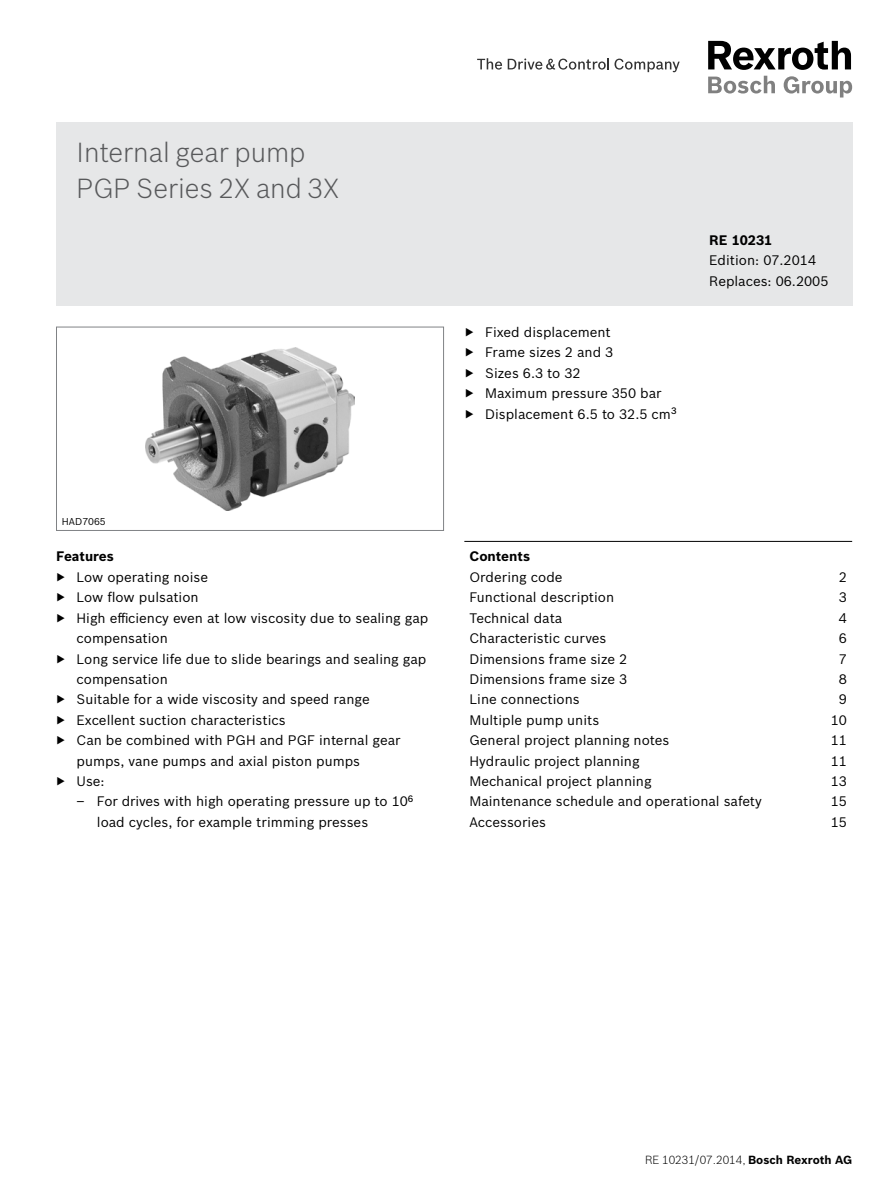
<style>
.page{position:relative;width:893px;height:1191px;background:#fff}
.page>*{position:absolute;margin:0;border:0;box-sizing:border-box;transform-origin:0 0}
.t1{font:300 27px/35.7px "Bosch Sans";color:#58595b}
.t2{font:13.5px/20.4px "Bosch Sans";color:#000}
.t3{font:700 13.5px "Bosch Sans";color:#000}
.t4{font:300 11.55px "Bosch Sans";color:#000}
.t5{font:9.75px "Bosch Sans";color:#000}
.s1{font-weight:700}
</style>
<div class="page">
<img style="left:145px;top:347px;width:210px;height:163px">
<div style="left:56px;top:327px;width:388px;height:204px;border:1px solid #808285"></div>
<svg style="left:508px;top:58px;width:172px;height:14px"></svg>
<svg style="left:477px;top:58px;width:25px;height:12px"></svg>
<svg style="left:708px;top:76px;width:67px;height:17px"></svg>
<svg style="left:784px;top:76px;width:68px;height:21px"></svg>
<svg style="left:708px;top:41px;width:143px;height:29px"></svg>
<div style="left:56px;top:122px;width:796px;height:184px;background:#e6e7e8"></div>
<hr style="left:464px;top:541px;width:388px;height:1px;background:#000">
<h1 class="t1" style="left:77px;top:133px;width:264px">Internal gear pump<br>PGP Series 2X and 3X</h1>
<p class="t2" style="left:465px;top:321px;width:213px">▶ Fixed displacement<br>▶ Frame sizes 2 and 3<br>▶ Sizes 6.3 to 32<br>▶ Maximum pressure 350 bar<br>▶ Displacement 6.5 to 32.5 cm<sup>3</sup></p>
<p class="t3" style="left:709px;top:230px;width:65px">RE 10231</p>
<p class="t2" style="left:709px;top:249px;width:121px">Edition: 07.2014<br>Replaces: 06.2005</p>
<p class="t5" style="left:62px;top:514px;width:45px">HAD7065</p>
<p class="t3" style="left:56px;top:546px;width:59px">Features</p>
<p class="t2" style="left:56px;top:566px;width:153px">▶ Low operating noise</p>
<p class="t2" style="left:56px;top:586px;width:144px">▶ Low flow pulsation</p>
<p class="t2" style="left:56px;top:606px;width:374px">▶ High efficiency even at low viscosity due to sealing gap</p>
<p class="t2" style="left:77px;top:627px;width:93px">compensation</p>
<p class="t2" style="left:56px;top:647px;width:372px">▶ Long service life due to slide bearings and sealing gap</p>
<p class="t2" style="left:77px;top:668px;width:93px">compensation</p>
<p class="t2" style="left:56px;top:688px;width:315px">▶ Suitable for a wide viscosity and speed range</p>
<p class="t2" style="left:56px;top:709px;width:231px">▶ Excellent suction characteristics</p>
<p class="t2" style="left:56px;top:729px;width:346px">▶ Can be combined with PGH and PGF internal gear</p>
<p class="t2" style="left:77px;top:749px;width:285px">pumps, vane pumps and axial piston pumps</p>
<p class="t2" style="left:56px;top:770px;width:50px">▶ Use:</p>
<p class="t2" style="left:97px;top:790px;width:318px;text-indent:-20px">– For drives with high operating pressure up to 10<sup>6 </sup>load cycles, for example trimming presses</p>
<p class="t3" style="left:469px;top:546px;width:62px">Contents</p>
<p class="t2" style="left:469px;top:566px;width:95px">Ordering code</p>
<p class="t2" style="left:839px;top:566px;width:10px">2</p>
<p class="t2" style="left:469px;top:586px;width:146px">Functional description</p>
<p class="t2" style="left:839px;top:586px;width:10px">3</p>
<p class="t2" style="left:469px;top:606px;width:94px">Technical data</p>
<p class="t2" style="left:839px;top:606px;width:10px">4</p>
<p class="t2" style="left:469px;top:627px;width:138px">Characteristic curves</p>
<p class="t2" style="left:839px;top:627px;width:10px">6</p>
<p class="t2" style="left:469px;top:647px;width:159px">Dimensions frame size 2</p>
<p class="t2" style="left:839px;top:647px;width:10px">7</p>
<p class="t2" style="left:469px;top:668px;width:159px">Dimensions frame size 3</p>
<p class="t2" style="left:839px;top:668px;width:10px">8</p>
<p class="t2" style="left:469px;top:688px;width:112px">Line connections</p>
<p class="t2" style="left:839px;top:688px;width:10px">9</p>
<p class="t2" style="left:469px;top:709px;width:131px">Multiple pump units</p>
<p class="t2" style="left:831px;top:709px;width:18px">10</p>
<p class="t2" style="left:469px;top:729px;width:201px">General project planning notes</p>
<p class="t2" style="left:831px;top:729px;width:18px">11</p>
<p class="t2" style="left:469px;top:749px;width:172px">Hydraulic project planning</p>
<p class="t2" style="left:831px;top:749px;width:18px">11</p>
<p class="t2" style="left:469px;top:770px;width:184px">Mechanical project planning</p>
<p class="t2" style="left:831px;top:770px;width:18px">13</p>
<p class="t2" style="left:469px;top:790px;width:294px">Maintenance schedule and operational safety</p>
<p class="t2" style="left:831px;top:790px;width:18px">15</p>
<p class="t2" style="left:469px;top:811px;width:78px">Accessories</p>
<p class="t2" style="left:831px;top:811px;width:18px">15</p>
<p class="t4" style="left:645px;top:1151px;width:209px">RE 10231/07.2014, <span class="s1">Bosch Rexroth AG</span></p>
</div>
